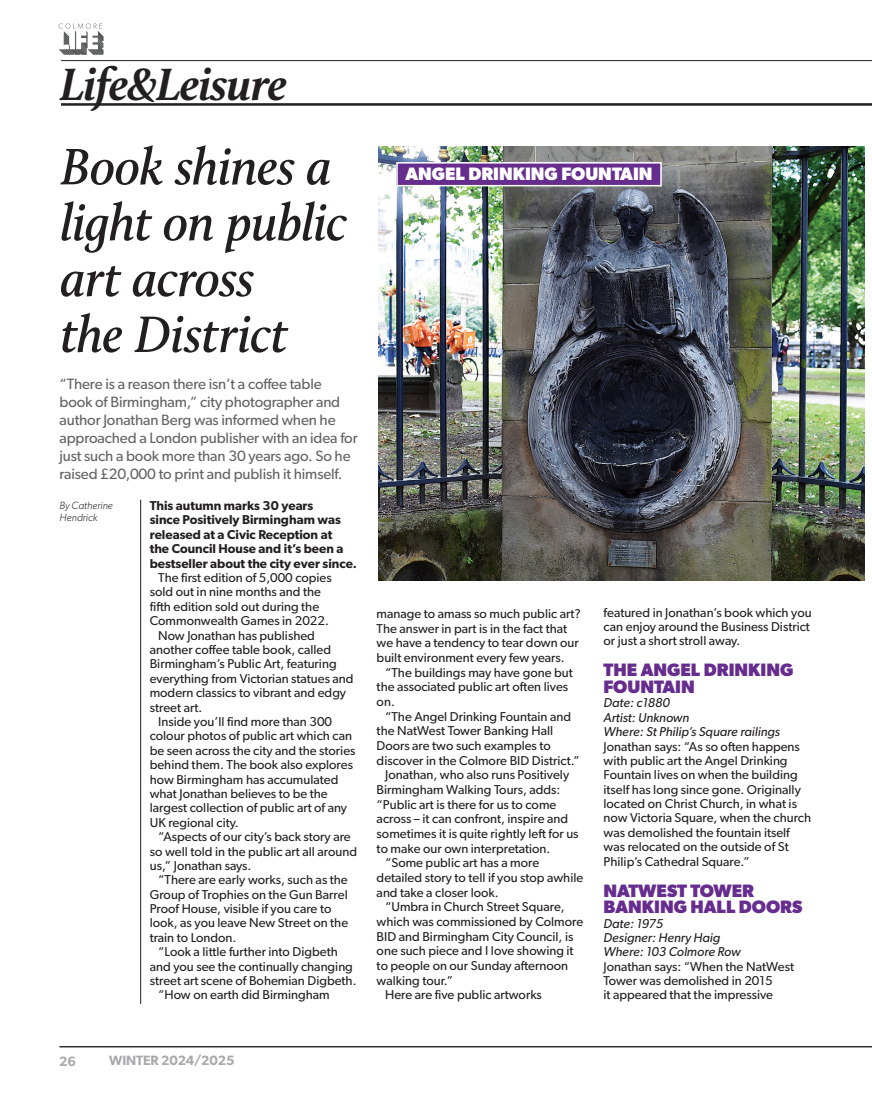
<style>
.page{position:relative;width:872px;height:1106px;background:#fff}
.page>*{position:absolute;margin:0;border:0;box-sizing:border-box;transform-origin:0 0}
.t1{font:italic 600 52.95px/55.8px "Calluna";letter-spacing:-.015em;color:#231f20;scale:.96 1}
.t2{font:italic 700 46.65px "Calluna";letter-spacing:-.02em;color:#231f20}
.Movers___Shakers_Company_name{font:700 18px/16.6px "Gibson";color:#662d8e}
.Movers___Shakers_Company_name-2{font:700 18px "Gibson";color:#fff}
.Sub_intro{font:15px/18px "Gibson";letter-spacing:-.01em;color:#636366}
.t3{font:600 13.5px "Gibson";letter-spacing:-.01em;color:#a8a9ad}
.Body_copy_ROMAN{font:12.9px/14.4px "Gibson";color:#231f20}
.Body_copy_ROMAN-2{font:600 12.9px/14.4px "Gibson";color:#231f20}
.Body_copy_ROMAN-3{font:italic 12.9px "Gibson";color:#231f20}
.t4{font:italic 300 10.5px/12px "Gibson";color:#231f20}
</style>
<div class="page">
<svg style="left:59px;top:23px;width:44px;height:32px"></svg>
<hr style="left:61px;top:103px;width:811px;height:1px;background:#231f20">
<hr style="left:61px;top:104px;width:811px;height:1px;background:#231f20">
<hr style="left:61px;top:105px;width:811px;height:1px;background:#231f20">
<hr style="left:61px;top:60px;width:811px;height:1px;background:#231f20">
<hr style="left:140px;top:500px;width:1px;height:503px;background:#231f20">
<img style="left:378px;top:147px;width:486px;height:433px">
<hr style="left:60px;top:1046px;width:812px;height:1px;background:#231f20">
<div style="left:397px;top:163px;width:264px;height:23px;background:#662d8e"></div>
<div style="left:396px;top:162px;width:266px;height:24px;border:2px solid #fff"></div>
<p class="t2" style="left:60px;top:56px;width:229px">Life&amp;Leisure</p>
<p class="t1" style="left:60px;top:138px;width:300px">Book shines a light on public art across<br>the District</p>
<p class="Sub_intro" style="left:60px;top:374px;width:300px">“There is a reason there isn’t a coffee table book of Birmingham,” city photographer and author Jonathan Berg was informed when he approached a London publisher with an idea for just such a book more than 30 years ago. So he raised £20,000 to print and publish it himself.</p>
<p class="t4" style="left:60px;top:499px;width:55px">By Catherine<br>Hendrick</p>
<p class="Body_copy_ROMAN-2" style="left:150px;top:498px;width:209px">This autumn marks 30 years<br>since Positively Birmingham was released at a Civic Reception at<br>the Council House and it’s been a bestseller about the city ever since.</p>
<p class="Body_copy_ROMAN" style="left:150px;top:570px;width:183px;text-indent:9px">The first edition of 5,000 copies sold out in nine months and the fifth edition sold out during the<br>Commonwealth Games in 2022.</p>
<p class="Body_copy_ROMAN" style="left:150px;top:627px;width:205px;text-indent:9px">Now Jonathan has published another coffee table book, called<br>Birmingham’s Public Art, featuring everything from Victorian statues and modern classics to vibrant and edgy street art.</p>
<p class="Body_copy_ROMAN" style="left:150px;top:714px;width:207px;text-indent:9px">Inside you’ll find more than 300 colour photos of public art which can be seen across the city and the stories behind them. The book also explores how Birmingham has accumulated what Jonathan believes to be the largest collection of public art of any<br>UK regional city.</p>
<p class="Body_copy_ROMAN" style="left:150px;top:829px;width:209px;text-indent:9px">“Aspects of our city’s back story are so well told in the public art all around us,” Jonathan says.</p>
<p class="Body_copy_ROMAN" style="left:150px;top:872px;width:200px;text-indent:9px">“There are early works, such as the<br>Group of Trophies on the Gun Barrel<br>Proof House, visible if you care to look, as you leave New Street on the train to London.</p>
<p class="Body_copy_ROMAN" style="left:150px;top:944px;width:208px;text-indent:9px">“Look a little further into Digbeth and you see the continually changing street art scene of Bohemian Digbeth.</p>
<p class="Body_copy_ROMAN" style="left:158px;top:987px;width:173px">“How on earth did Birmingham</p>
<p class="Movers___Shakers_Company_name-2" style="left:405px;top:163px;width:249px">ANGEL DRINKING FOUNTAIN</p>
<p class="Body_copy_ROMAN" style="left:377px;top:606px;width:206px">manage to amass so much public art?<br>The answer in part is in the fact that we have a tendency to tear down our built environment every few years.</p>
<p class="Body_copy_ROMAN" style="left:377px;top:664px;width:198px;text-indent:9px">“The buildings may have gone but the associated public art often lives on.</p>
<p class="Body_copy_ROMAN" style="left:377px;top:708px;width:205px;text-indent:9px">“The Angel Drinking Fountain and the NatWest Tower Banking Hall Doors are two such examples to discover in the Colmore BID District.”</p>
<p class="Body_copy_ROMAN" style="left:377px;top:767px;width:203px;text-indent:9px">Jonathan, who also runs Positively Birmingham Walking Tours, adds: “Public art is there for us to come across – it can confront, inspire and sometimes it is quite rightly left for us to make our own interpretation.</p>
<p class="Body_copy_ROMAN" style="left:377px;top:855px;width:208px;text-indent:9px">“Some public art has a more detailed story to tell if you stop awhile and take a closer look.</p>
<p class="Body_copy_ROMAN" style="left:377px;top:899px;width:208px;text-indent:9px">“Umbra in Church Street Square, which was commissioned by Colmore<br>BID and Birmingham City Council, is one such piece and I love showing it to people on our Sunday afternoon walking tour.”</p>
<p class="Body_copy_ROMAN" style="left:385px;top:987px;width:158px">Here are five public artworks</p>
<p class="Body_copy_ROMAN" style="left:603px;top:604px;width:210px">featured in Jonathan’s book which you can enjoy around the Business District or just a short stroll away.</p>
<p class="Movers___Shakers_Company_name" style="left:603px;top:661px;width:191px">THE ANGEL DRINKING<br>FOUNTAIN</p>
<p class="Body_copy_ROMAN-3" style="left:603px;top:695px;width:68px">Date: c1880</p>
<p class="Body_copy_ROMAN-3" style="left:603px;top:709px;width:87px">Artist: Unknown</p>
<p class="Body_copy_ROMAN-3" style="left:603px;top:724px;width:178px">Where: St Philip’s Square railings</p>
<p class="Body_copy_ROMAN" style="left:603px;top:738px;width:209px">Jonathan says: “As so often happens with public art the Angel Drinking Fountain lives on when the building itself has long since gone. Originally located on Christ Church, in what is now Victoria Square, when the church was demolished the fountain itself was relocated on the outside of St Philip’s Cathedral Square.”</p>
<p class="Movers___Shakers_Company_name" style="left:603px;top:881px;width:200px">NATWEST TOWER<br>BANKING HALL DOORS</p>
<p class="Body_copy_ROMAN-3" style="left:603px;top:915px;width:61px">Date: 1975</p>
<p class="Body_copy_ROMAN-3" style="left:603px;top:929px;width:118px">Designer: Henry Haig</p>
<p class="Body_copy_ROMAN-3" style="left:603px;top:944px;width:139px">Where: 103 Colmore Row</p>
<p class="Body_copy_ROMAN" style="left:603px;top:958px;width:192px">Jonathan says: “When the NatWest<br>Tower was demolished in 2015<br>it appeared that the impressive</p>
<p class="t3" style="left:59px;top:1053px;width:18px">26</p>
<p class="t3" style="left:109px;top:1051px;width:127px">WINTER 2024/2025</p>
</div>
